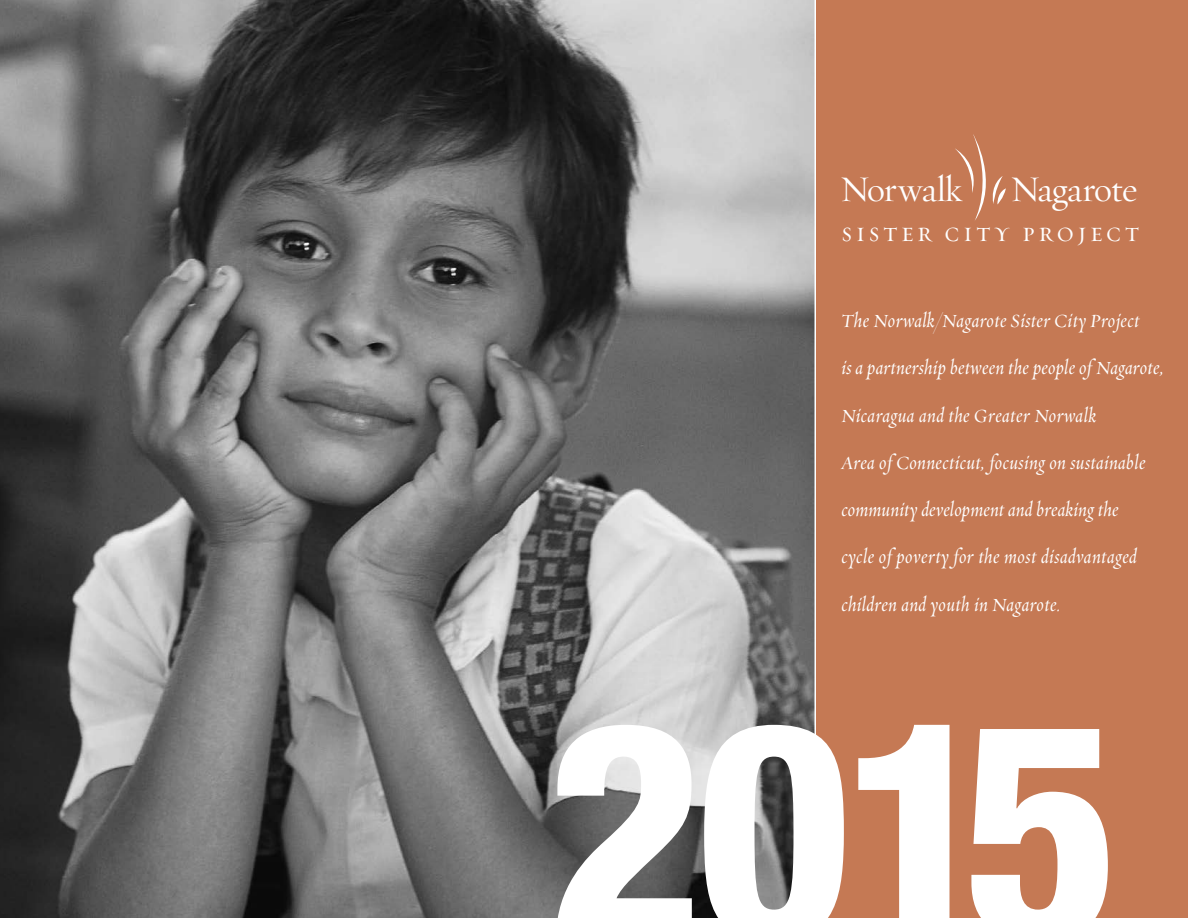
<style>
.page{position:relative;width:1188px;height:918px;background:#fff}
.page>*{position:absolute;margin:0;border:0;box-sizing:border-box;transform-origin:0 0}
.t1{font:800 condensed 300px "Helvetica Neue";color:#fff}
.t2{font:36.75px "Requiem Display HTF Roman";letter-spacing:-.015em;color:#fff}
.t3{font:27.6px "Requiem Display HTF Small Caps";letter-spacing:.125em;color:#fff}
.FC_Mission{font:21px "Requiem Display HTF Italic";letter-spacing:.02em;color:#fff}
</style>
<div class="page">
<img style="left:0;top:0;width:814px;height:918px">
<div style="left:814px;top:0;width:374px;height:918px;background:#c57954"></div>
<svg style="left:955px;top:134px;width:51px;height:87px;background:#ca8463"></svg>
<p class="t2" style="left:840px;top:168px;width:124px">Norwalk</p>
<p class="t2" style="left:1010px;top:168px;width:129px">Nagarote</p>
<p class="t3" style="left:841px;top:216px;width:299px">sister city project</p>
<p class="FC_Mission" style="left:842px;top:311px;width:299px">The Norwalk/Nagarote Sister City Project</p>
<p class="FC_Mission" style="left:841px;top:358px;width:324px">is a partnership between the people of Nagarote,</p>
<p class="FC_Mission" style="left:841px;top:405px;width:256px">Nicaragua and the Greater Norwalk</p>
<p class="FC_Mission" style="left:841px;top:452px;width:305px">Area of Connecticut, focusing on sustainable</p>
<p class="FC_Mission" style="left:841px;top:500px;width:278px">community development and breaking the</p>
<p class="FC_Mission" style="left:841px;top:547px;width:297px">cycle of poverty for the most disadvantaged</p>
<p class="FC_Mission" style="left:841px;top:594px;width:221px">children and youth in Nagarote.</p>
<p class="t1" style="left:546px;top:645px;width:574px">2015</p>
</div>
